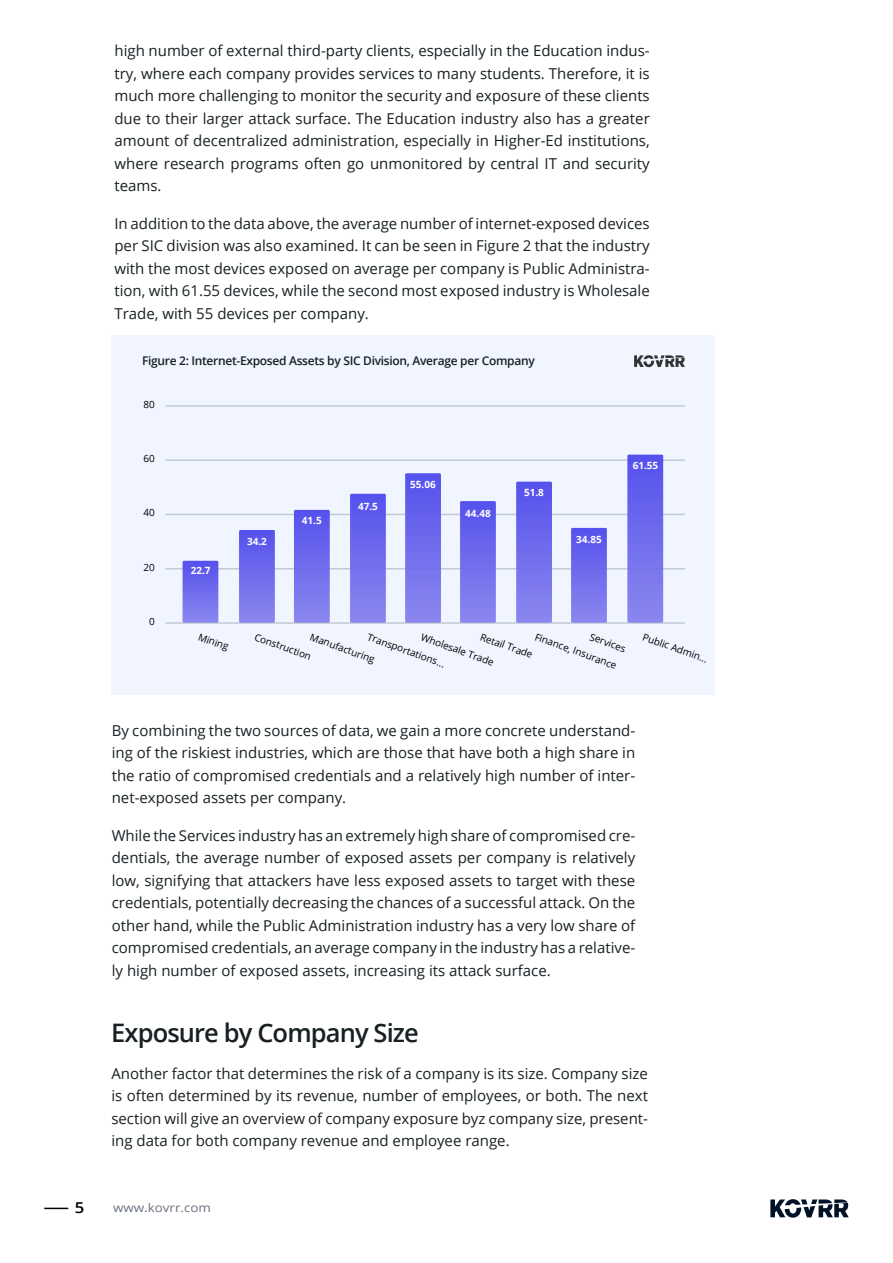
<style>
.page{position:relative;width:893px;height:1263px;background:#fff}
.page>*{position:absolute;margin:0;border:0;box-sizing:border-box;transform-origin:0 0}
.t1{font:600 25.5px "Open Sans";letter-spacing:-.035em;color:#182023}
.t2{font:15px/22.5px "Open Sans";color:#182023;text-align:justify}
.t3{font:600 15px "Open Sans";color:#000;scale:1.12 1}
.t4{font:600 12px "Open Sans";letter-spacing:-.025em;color:#182023}
.t5{font:12px "Open Sans";color:#001327;scale:1.12 1}
.t6{font:9.9px "Open Sans";color:#000}
.t7{font:700 9.9px "Open Sans";color:#fff}
</style>
<div class="page">
<div style="left:111px;top:335px;width:604px;height:360px;background:#f0f5ff"></div>
<hr style="left:165px;top:622px;width:520px;height:2px;background:#99a3ab">
<hr style="left:165px;top:568px;width:520px;height:1px;background:#99a3ab">
<hr style="left:165px;top:514px;width:520px;height:1px;background:#99a3ab">
<hr style="left:165px;top:459px;width:520px;height:2px;background:#99a3ab">
<hr style="left:165px;top:405px;width:520px;height:2px;background:#99a3ab">
<svg style="left:183px;top:561px;width:35px;height:62px;background:#706ced"></svg>
<svg style="left:239px;top:530px;width:36px;height:93px;background:#706ded"></svg>
<svg style="left:294px;top:510px;width:36px;height:113px;background:#706ded"></svg>
<svg style="left:350px;top:494px;width:36px;height:129px;background:#706ded"></svg>
<svg style="left:405px;top:473px;width:36px;height:150px;background:#706ded"></svg>
<svg style="left:460px;top:501px;width:36px;height:122px;background:#706ded"></svg>
<svg style="left:516px;top:482px;width:36px;height:141px;background:#706ded"></svg>
<svg style="left:571px;top:528px;width:36px;height:95px;background:#706ded"></svg>
<svg style="left:627px;top:455px;width:36px;height:168px;background:#716eed"></svg>
<svg style="left:634px;top:355px;width:51px;height:12px"></svg>
<svg style="left:44px;top:1208px;width:24px;height:1px"></svg>
<svg style="left:770px;top:1199px;width:79px;height:19px"></svg>
<p class="t2" style="left:114px;top:39px;width:537px">high number of external third-party clients, especially in the Education indus&shy;try, where each company provides services to many students. Therefore, it is much more challenging to monitor the security and exposure of these clients due to their larger attack surface. The Education industry also has a greater amount of decentralized administration, especially in Higher-Ed institutions, where research programs often go unmonitored by central IT and security teams.</p>
<p class="t2" style="left:114px;top:212px;width:537px">In addition to the data above, the average number of internet-exposed devices per SIC division was also examined. It can be seen in Figure 2 that the industry with the most devices exposed on average per company is Public Administra&shy;tion, with 61.55 devices, while the second most exposed industry is Wholesale Trade, with 55 devices per company.</p>
<p class="t4" style="left:142px;top:353px;width:394px">Figure 2: Internet-Exposed Assets by SIC Division, Average per Company</p>
<p class="t6" style="left:144px;top:397px;width:13px">80</p>
<p class="t6" style="left:144px;top:452px;width:13px">60</p>
<p class="t6" style="left:144px;top:506px;width:13px">40</p>
<p class="t6" style="left:144px;top:560px;width:13px">20</p>
<p class="t6" style="left:149px;top:615px;width:7px">0</p>
<p class="t7" style="left:191px;top:563px;width:21px">22.7</p>
<p class="t7" style="left:247px;top:534px;width:21px">34.2</p>
<p class="t7" style="left:302px;top:514px;width:21px">41.5</p>
<p class="t7" style="left:358px;top:499px;width:21px">47.5</p>
<p class="t7" style="left:410px;top:477px;width:27px">55.06</p>
<p class="t7" style="left:465px;top:506px;width:27px">44.48</p>
<p class="t7" style="left:524px;top:485px;width:21px">51.8</p>
<p class="t7" style="left:576px;top:532px;width:27px">34.85</p>
<p class="t7" style="left:633px;top:458px;width:27px">61.55</p>
<p class="t6" style="left:370px;top:630px;width:83px;rotate:20deg">Transportations...</p>
<p class="t6" style="left:424px;top:630px;width:79px;rotate:20deg">Wholesale Trade</p>
<p class="t6" style="left:592px;top:630px;width:39px;rotate:20deg">Services</p>
<p class="t6" style="left:645px;top:630px;width:70px;rotate:20deg">Public Admin...</p>
<p class="t6" style="left:201px;top:630px;width:33px;rotate:20deg">Mining</p>
<p class="t6" style="left:257px;top:630px;width:61px;rotate:20deg">Construction</p>
<p class="t6" style="left:313px;top:630px;width:70px;rotate:20deg">Manufacturing</p>
<p class="t6" style="left:483px;top:630px;width:57px;rotate:20deg">Retail Trade</p>
<p class="t6" style="left:538px;top:630px;width:88px;rotate:20deg">Finance, Insurance</p>
<p class="t2" style="left:112px;top:719px;width:525px">By combining the two sources of data, we gain a more concrete understand&shy;ing of the riskiest industries, which are those that have both a high share in the ratio of compromised credentials and a relatively high number of inter&shy;net-exposed assets per company.</p>
<p class="t2" style="left:112px;top:824px;width:525px">While the Services industry has an extremely high share of compromised cre&shy;dentials, the average number of exposed assets per company is relatively low, signifying that attackers have less exposed assets to target with these credentials, potentially decreasing the chances of a successful attack. On the other hand, while the Public Administration industry has a very low share of compromised credentials, an average company in the industry has a relative&shy;ly high number of exposed assets, increasing its attack surface.</p>
<h1 class="t1" style="left:111px;top:1015px;width:309px">Exposure by Company Size</h1>
<p class="t2" style="left:111px;top:1062px;width:538px">Another factor that determines the risk of a company is its size. Company size is often determined by its revenue, number of employees, or both. The next section will give an overview of company exposure byz company size, present&shy;ing data for both company revenue and employee range.</p>
<p class="t3" style="left:75px;top:1197px;width:10px">5</p>
<p class="t5" style="left:113px;top:1199px;width:89px">www.kovrr.com</p>
</div>
